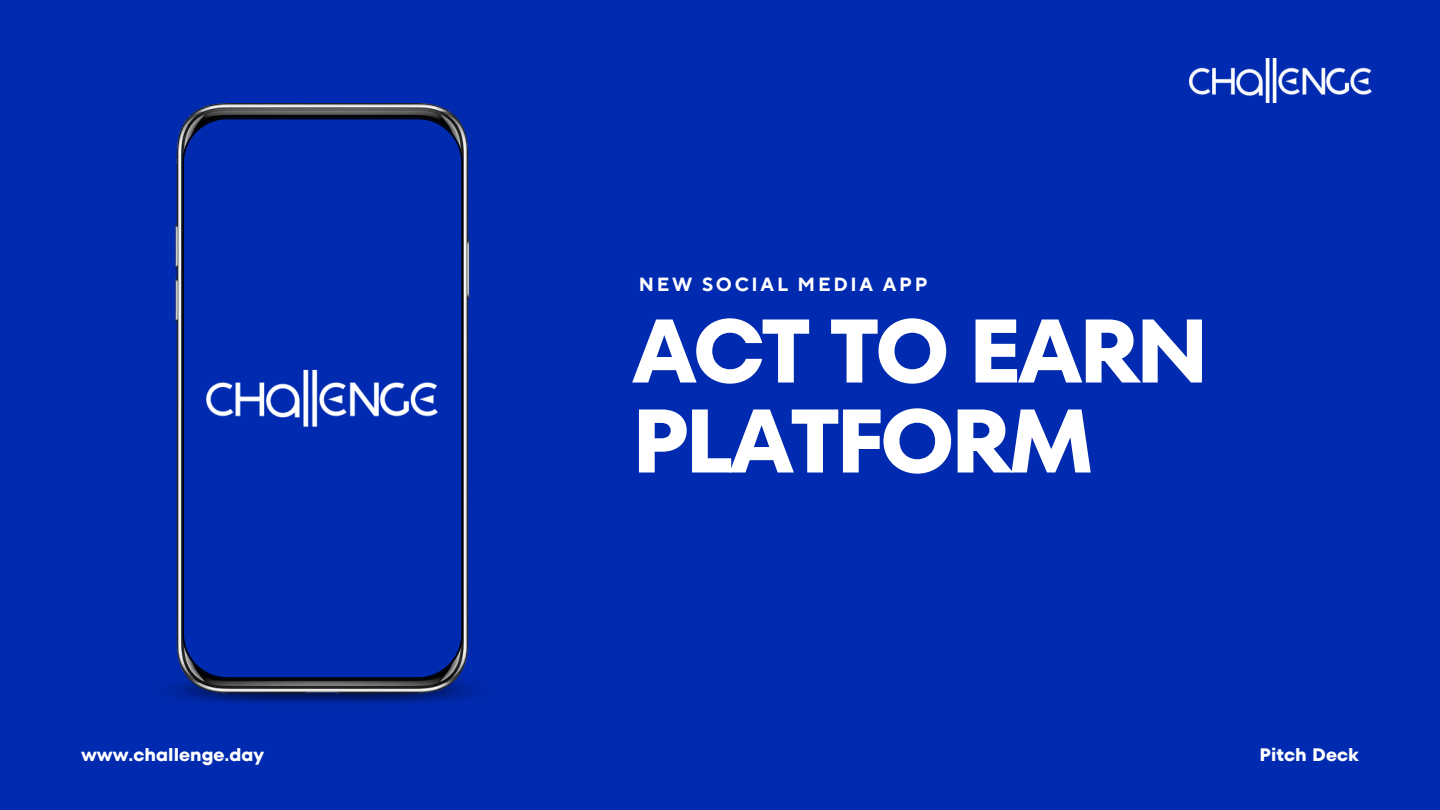
<style>
.page{position:relative;width:1440px;height:810px;background:#002ab0}
.page>*{position:absolute;margin:0;border:0;box-sizing:border-box;transform-origin:0 0}
.t1{font:700 90px/90px "TT Fors";letter-spacing:-.05em;color:#fff}
.t2{font:700 19px "TT Norms Pro";letter-spacing:.145em;color:#fff}
.t3{font:700 18px "TT Fors";color:#fff}
</style>
<div class="page">
<img style="left:165px;top:103px;width:314px;height:601px">
<svg style="left:182px;top:118px;width:281px;height:561px"></svg>
<img style="left:1189px;top:59px;width:182px;height:44px">
<p class="t2" style="left:639px;top:273px;width:290px">NEW SOCIAL MEDIA APP</p>
<h1 class="t1" style="left:632px;top:306px;width:579px">ACT TO EARN<br>PLATFORM</h1>
<p class="t3" style="left:81px;top:742px;width:185px">www.challenge.day</p>
<p class="t3" style="left:1260px;top:742px;width:101px">Pitch Deck</p>
</div>
